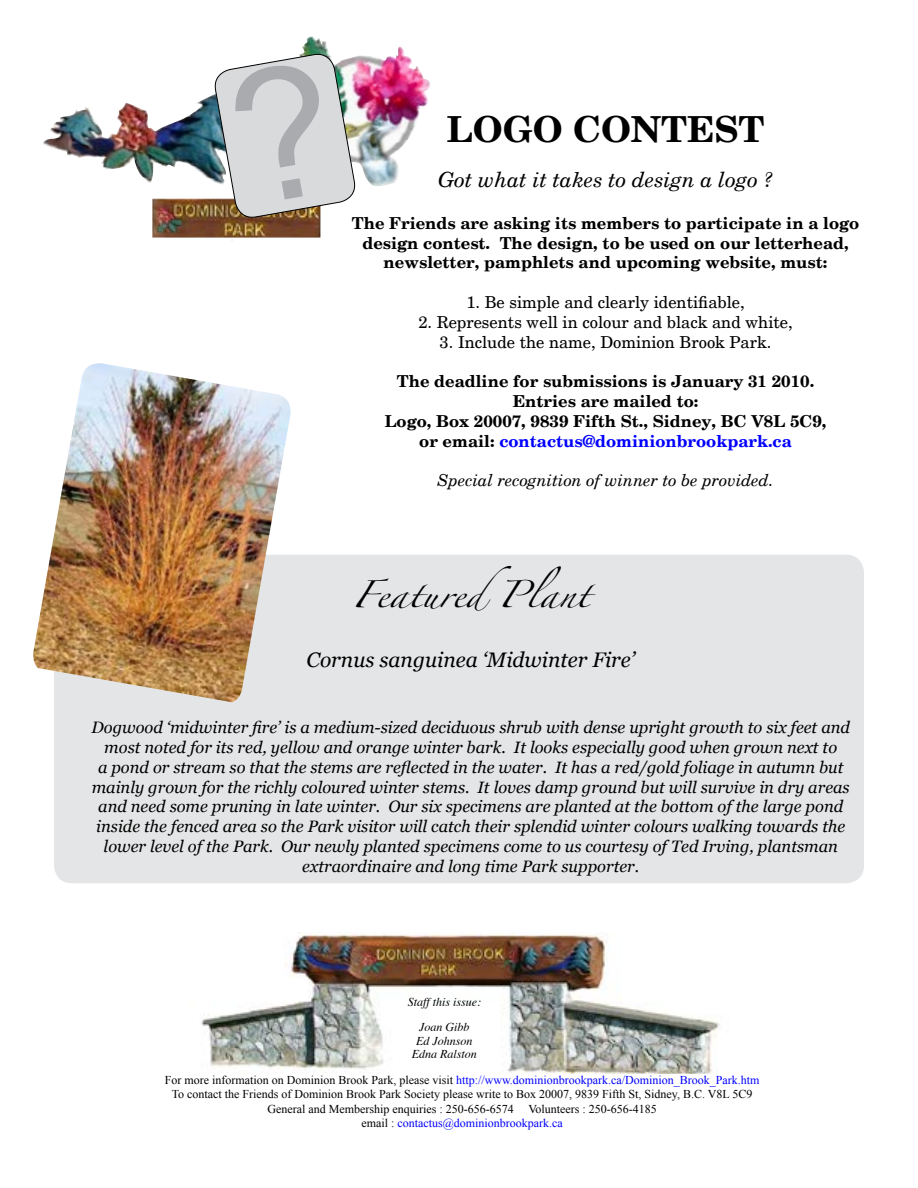
<style>
.page{position:relative;width:918px;height:1188px;background:#fff}
.page>*{position:absolute;margin:0;border:0;box-sizing:border-box;transform-origin:0 0}
.t1{font:700 36px "New Century Schlbk";color:#000}
.t2{font:24.3px "Zapfino";color:#000;scale:1.11 1}
.t3{font:italic 21px "Georgia";color:#000}
.t4{font:italic 21px "New Century Schlbk";color:#000}
.t5{font:italic 16.5px/19.8px "Georgia";color:#000;text-align:center}
.t6{font:700 16.5px/19.8px "New Century Schlbk";color:#000;text-align:center}
.t7{font:16.5px "New Century Schlbk";color:#000}
.t8{font:italic 16.5px "New Century Schlbk";color:#000}
.t9{font:12px/14.4px "Times New Roman";color:#000;text-align:center}
.t10{font:italic 12px/25.5px "Times";color:#000;text-align:center}
.s1{color:#00f}
</style>
<div class="page">
<div style="left:54px;top:555px;width:810px;height:328px;background:#e4e5e6;border-radius:18px"></div>
<img style="left:201px;top:932px;width:519px;height:141px">
<img style="left:33px;top:363px;width:258px;height:339px">
<img style="left:152px;top:199px;width:169px;height:41px">
<img style="left:302px;top:36px;width:128px;height:150px">
<img style="left:43px;top:95px;width:169px;height:88px">
<svg style="left:212px;top:52px;width:145px;height:168px;background:#cdcfcd"></svg>
<h1 class="t1" style="left:447px;top:107px;width:319px">LOGO CONTEST</h1>
<p class="t4" style="left:438px;top:167px;width:336px">Got what it takes to design a logo ?</p>
<p class="t6" style="left:352px;top:213px;width:509px">The Friends are asking its members to participate in a logo design contest. The design, to be used on our letterhead, newsletter, pamphlets and upcoming website, must:</p>
<p class="t7" style="left:466px;top:292px;width:280px">1. Be simple and clearly identifiable,</p>
<p class="t7" style="left:418px;top:312px;width:376px">2. Represents well in colour and black and white,</p>
<p class="t7" style="left:440px;top:332px;width:333px">3. Include the name, Dominion Brook Park.</p>
<p class="t6" style="left:385px;top:372px;width:443px">The deadline for submissions is January 31 2010.<br>Entries are mailed to:<br>Logo, Box 20007, 9839 Fifth St., Sidney, BC V8L 5C9, or email: <span class="s1">contactus@dominionbrookpark.ca</span></p>
<p class="t8" style="left:438px;top:470px;width:338px">Special recognition of winner to be provided.</p>
<h2 class="t2" style="left:352px;top:584px;width:216px">FeaturedPlant</h2>
<p class="t3" style="left:307px;top:644px;width:330px">Cornus sanguinea ‘Midwinter Fire’</p>
<p class="t5" style="left:91px;top:717px;width:760px">Dogwood ‘midwinter fire’ is a medium-sized deciduous shrub with dense upright growth to six feet and most noted for its red, yellow and orange winter bark. It looks especially good when grown next to<br>a pond or stream so that the stems are reflected in the water. It has a red/gold foliage in autumn but mainly grown for the richly coloured winter stems. It loves damp ground but will survive in dry areas and need some pruning in late winter. Our six specimens are planted at the bottom of the large pond inside the fenced area so the Park visitor will catch their splendid winter colours walking towards the lower level of the Park. Our newly planted specimens come to us courtesy of Ted Irving, plantsman extraordinaire and long time Park supporter.</p>
<p class="t10" style="left:408px;top:988px;width:75px">Staff this issue:<br>Joan Gibb</p>
<p class="t10" style="left:412px;top:1033px;width:67px;line-height:13.5px">Ed Johnson<br>Edna Ralston</p>
<p class="t9" style="left:165px;top:1072px;width:596px">For more information on Dominion Brook Park, please visit <span class="s1">http://www.dominionbrookpark.ca/Dominion_Brook_Park.htm </span>To contact the Friends of Dominion Brook Park Society please write to Box 20007, 9839 Fifth St, Sidney, B.C. V8L 5C9<br>General and Membership enquiries : 250-656-6574 Volunteers : 250-656-4185<br>email : <span class="s1">contactus@dominionbrookpark.ca</span></p>
</div>
